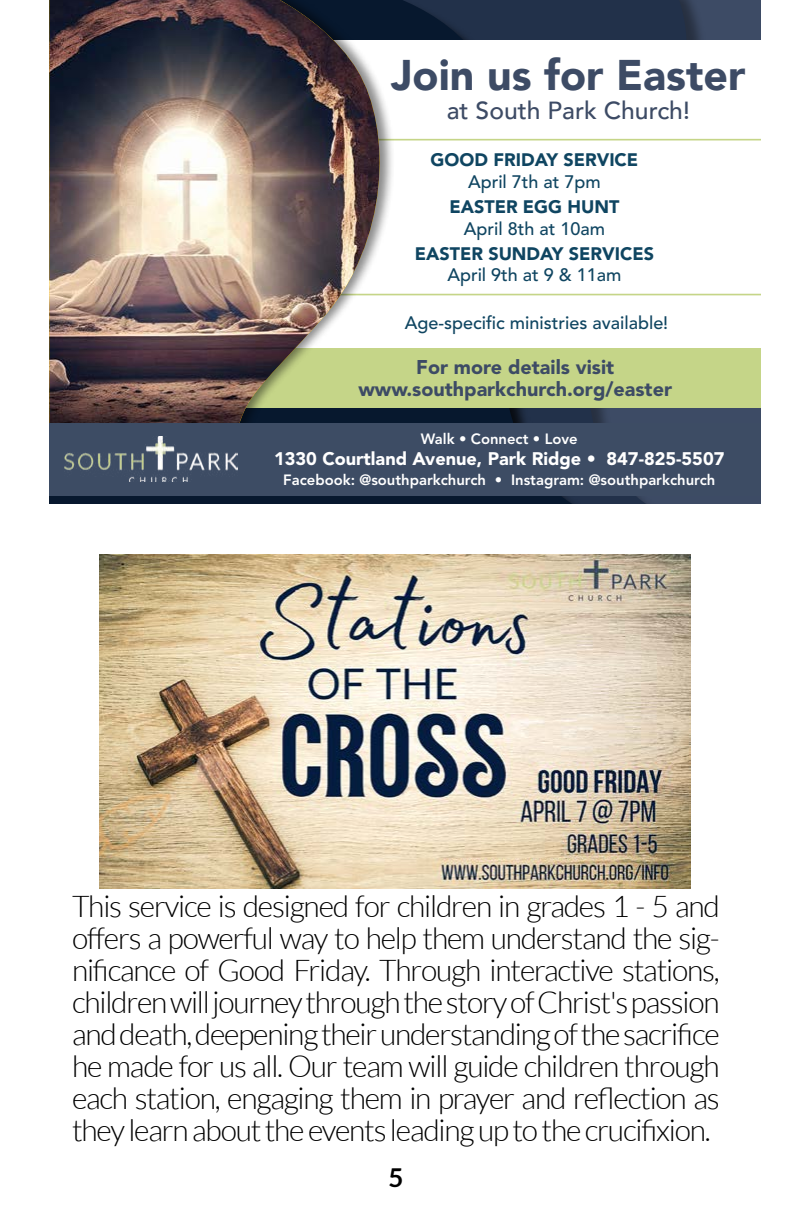
<style>
.page{position:relative;width:792px;height:1224px;background:#fff}
.page>*{position:absolute;margin:0;border:0;box-sizing:border-box;transform-origin:0 0}
.t1{font:900 42.8px "Avenir";color:#3d4b65}
.t2{font:300 30px/32px "Lato";letter-spacing:-.04em;color:#000;text-align:justify}
.t3{font:700 26px "Lato";color:#000}
.t4{font:500 24.8px "Avenir";color:#3d4b65}
.t5{font:900 19.8px/21.4px "Avenir LT Std";color:#3d4b65;text-align:center}
.t6{font:900 18.2px "Avenir LT Std";color:#fff}
.t7{font:500 18px "Avenir LT Std";color:#0f4561}
.t8{font:900 18px "Avenir LT Std";color:#0f4561}
.t9{font:800 14.8px "Avenir LT Std";color:#fff}
</style>
<div class="page">
<img style="left:99px;top:554px;width:591px;height:334px">
<svg style="left:49px;top:0;width:561px;height:504px;background:#18283e"></svg>
<div style="left:49px;top:40px;width:712px;height:367px;background:#fff"></div>
<div style="left:49px;top:348px;width:712px;height:59px;background:#c5d588"></div>
<svg style="left:396px;top:139px;width:365px;height:156px"></svg>
<svg style="left:381px;top:0;width:11px;height:423px"></svg>
<img style="left:49px;top:0;width:332px;height:423px">
<div style="left:49px;top:423px;width:712px;height:72px;background:#3d4c64"></div>
<img style="left:65px;top:437px;width:173px;height:45px">
<h1 class="t1" style="left:391px;top:38px;width:356px">Join us for Easter</h1>
<p class="t4" style="left:447px;top:89px;width:245px">at South Park Church!</p>
<p class="t8" style="left:431px;top:149px;width:209px">GOOD FRIDAY SERVICE</p>
<p class="t7" style="left:468px;top:171px;width:134px">April 7th at 7pm</p>
<p class="t8" style="left:449px;top:196px;width:172px">EASTER EGG HUNT</p>
<p class="t7" style="left:464px;top:218px;width:143px">April 8th at 10am</p>
<p class="t8" style="left:415px;top:243px;width:241px">EASTER SUNDAY SERVICES</p>
<p class="t7" style="left:447px;top:265px;width:176px">April 9th at 9 &amp; 11am</p>
<p class="t7" style="left:405px;top:312px;width:265px">Age-specific ministries available!</p>
<p class="t5" style="left:358px;top:357px;width:315px">For more details visit www.southparkchurch.org/easter</p>
<p class="t9" style="left:421px;top:430px;width:158px">Walk • Connect • Love</p>
<p class="t6" style="left:274px;top:448px;width:452px">1330 Courtland Avenue, Park Ridge • 847-825-5507</p>
<p class="t9" style="left:283px;top:471px;width:434px">Facebook: @southparkchurch • Instagram: @southparkchurch</p>
<p class="t2" style="left:72px;top:890px;width:649px">This service is designed for children in grades 1 - 5 and offers a powerful way to help them understand the sig&shy;nificance of Good Friday. Through interactive stations, children will journey through the story of Christ's passion and death, deepening their understanding of the sacrifice he made for us all. Our team will guide children through each station, engaging them in prayer and reflection as they learn about the events leading up to the crucifixion.</p>
<p class="t3" style="left:388px;top:1163px;width:17px">5</p>
</div>
